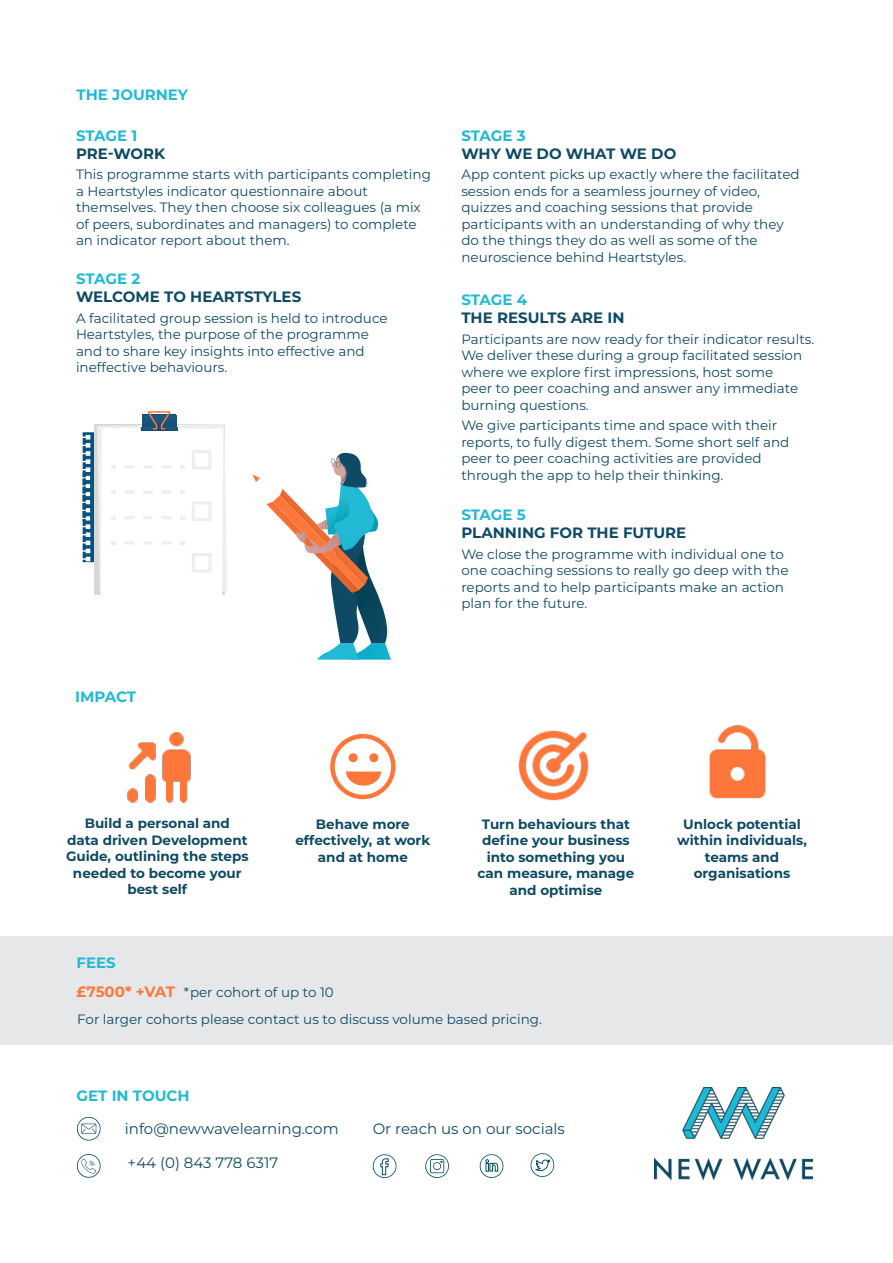
<style>
.page{position:relative;width:893px;height:1263px;background:#fff}
.page>*{position:absolute;margin:0;border:0;box-sizing:border-box;transform-origin:0 0}
.t1{font:700 15px "Montserrat";color:#0e4a66}
.t2{font:15px "Montserrat";color:#0e4a66}
.t3{font:700 15px "Montserrat";color:#22b9d4}
.t4{font:13.5px/16.5px "Montserrat";color:#0e4a66}
.t5{font:700 13.5px/16.5px "Montserrat";color:#0e4a66;text-align:center}
.s1{font-weight:700;font-size:15px;color:#fd773b}
</style>
<div class="page">
<svg style="left:373px;top:1154px;width:24px;height:24px"></svg>
<svg style="left:425px;top:1154px;width:24px;height:24px"></svg>
<svg style="left:480px;top:1154px;width:23px;height:24px"></svg>
<svg style="left:77px;top:1154px;width:24px;height:24px"></svg>
<svg style="left:531px;top:1153px;width:23px;height:24px"></svg>
<img style="left:654px;top:1087px;width:159px;height:93px">
<div style="left:0;top:936px;width:893px;height:108px;background:#e6e7e8"></div>
<svg style="left:77px;top:1116px;width:24px;height:24px"></svg>
<svg style="left:252px;top:453px;width:139px;height:207px"></svg>
<svg style="left:83px;top:411px;width:144px;height:184px"></svg>
<img style="left:709px;top:725px;width:57px;height:74px">
<div style="left:330px;top:734px;width:66px;height:65px;border:4px solid #fd773b;border-radius:50%"></div>
<svg style="left:346px;top:771px;width:35px;height:15px"></svg>
<div style="left:349px;top:753px;width:9px;height:9px;background:#fd773b;border-radius:50%"></div>
<div style="left:369px;top:753px;width:9px;height:9px;background:#fd773b;border-radius:50%"></div>
<img style="left:518px;top:730px;width:71px;height:71px">
<img style="left:127px;top:732px;width:64px;height:71px">
<p class="t3" style="left:77px;top:83px;width:113px">THE JOURNEY</p>
<p class="t3" style="left:76px;top:124px;width:63px">STAGE 1</p>
<p class="t1" style="left:76px;top:142px;width:91px">PRE-WORK</p>
<p class="t4" style="left:76px;top:166px;width:356px">This programme starts with participants completing a Heartstyles indicator questionnaire about themselves. They then choose six colleagues (a mix of peers, subordinates and managers) to complete an indicator report about them.</p>
<p class="t3" style="left:76px;top:268px;width:66px">STAGE 2</p>
<p class="t1" style="left:76px;top:286px;width:227px">WELCOME TO HEARTSTYLES</p>
<p class="t4" style="left:76px;top:309px;width:313px">A facilitated group session is held to introduce Heartstyles, the purpose of the programme and to share key insights into effective and ineffective behaviours.</p>
<p class="t3" style="left:461px;top:124px;width:66px">STAGE 3</p>
<p class="t1" style="left:461px;top:142px;width:216px">WHY WE DO WHAT WE DO</p>
<p class="t4" style="left:461px;top:166px;width:340px">App content picks up exactly where the facilitated session ends for a seamless journey of video, quizzes and coaching sessions that provide participants with an understanding of why they do the things they do as well as some of the neuroscience behind Heartstyles.</p>
<p class="t3" style="left:461px;top:289px;width:67px">STAGE 4</p>
<p class="t1" style="left:461px;top:307px;width:165px">THE RESULTS ARE IN</p>
<p class="t4" style="left:461px;top:330px;width:354px">Participants are now ready for their indicator results.<br>We deliver these during a group facilitated session where we explore first impressions, host some<br>peer to peer coaching and answer any immediate burning questions.</p>
<p class="t4" style="left:461px;top:417px;width:329px">We give participants time and space with their reports, to fully digest them. Some short self and peer to peer coaching activities are provided through the app to help their thinking.</p>
<p class="t3" style="left:461px;top:504px;width:66px">STAGE 5</p>
<p class="t1" style="left:461px;top:522px;width:226px">PLANNING FOR THE FUTURE</p>
<p class="t4" style="left:461px;top:545px;width:329px">We close the programme with individual one to one coaching sessions to really go deep with the reports and to help participants make an action plan for the future.</p>
<p class="t3" style="left:75px;top:685px;width:63px">IMPACT</p>
<p class="t5" style="left:66px;top:814px;width:184px">Build a personal and<br>data driven Development<br>Guide, outlining the steps needed to become your best self</p>
<p class="t5" style="left:295px;top:815px;width:136px">Behave more effectively, at work and at home</p>
<p class="t5" style="left:478px;top:815px;width:158px">Turn behaviours that define your business into something you can measure, manage and optimise</p>
<p class="t3" style="left:77px;top:951px;width:41px">FEES</p>
<p class="t4" style="left:77px;top:978px;width:467px;line-height:27.3px"><span class="s1">£7500* +VAT</span> *per cohort of up to 10<br>For larger cohorts please contact us to discuss volume based pricing.</p>
<p class="t3" style="left:77px;top:1085px;width:115px">GET IN TOUCH</p>
<p class="t2" style="left:125px;top:1118px;width:215px">info@newwavelearning.com</p>
<p class="t2" style="left:128px;top:1153px;width:152px">+44 (0) 843 778 6317</p>
<p class="t2" style="left:373px;top:1118px;width:194px">Or reach us on our socials</p>
<p class="t5" style="left:677px;top:815px;width:131px">Unlock potential within individuals, teams and organisations</p>
</div>
